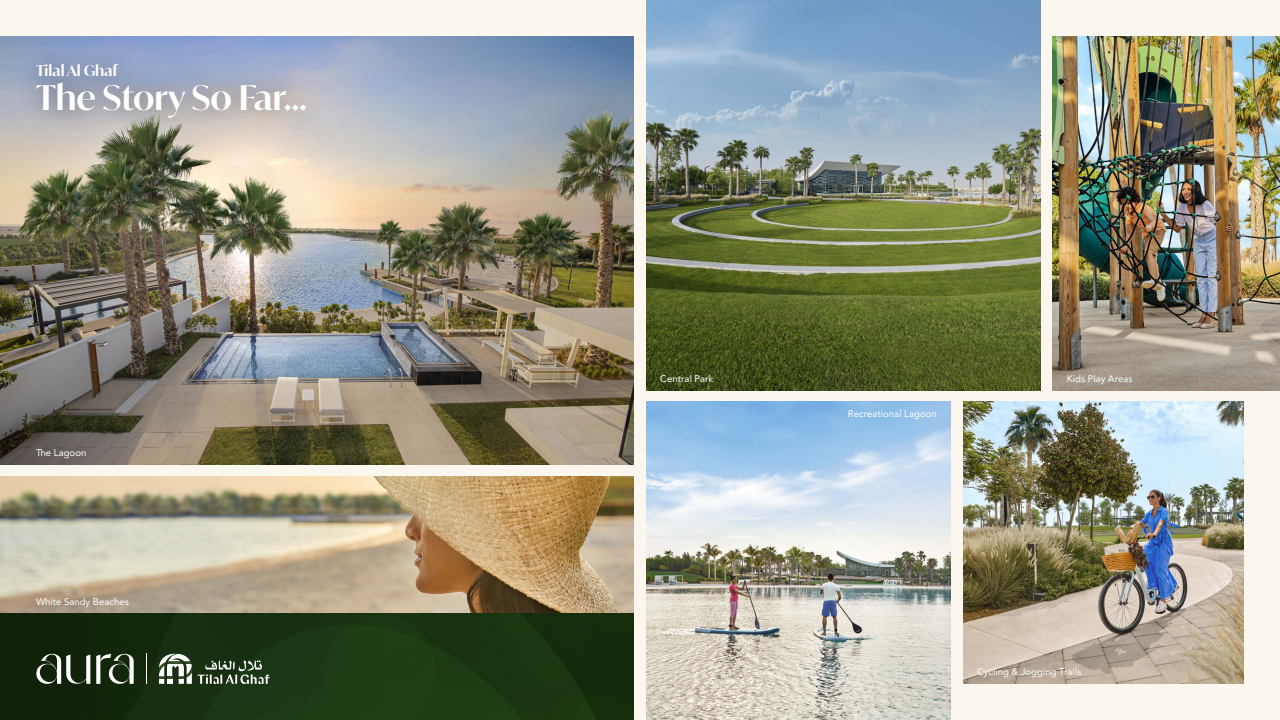
<style>
.page{position:relative;width:1280px;height:720px;background:#fbf7ee}
.page>*{position:absolute;margin:0;border:0;box-sizing:border-box;transform-origin:0 0}
.t1{font:600 34px "Ivy Mode";color:#fff}
.t2{font:600 15px "Ivy Mode";color:#fff}
.t3{font:10.5px "Bahij Janna";letter-spacing:.005em;color:#fff}
</style>
<div class="page">
<img style="left:646px;top:401px;width:305px;height:319px">
<img style="left:1053px;top:36px;width:227px;height:354px">
<img style="left:963px;top:401px;width:281px;height:283px">
<img style="left:0;top:476px;width:634px;height:138px">
<img style="left:0;top:36px;width:634px;height:429px">
<div style="left:14px;top:40px;width:314px;height:99px;background:#000;opacity:.5"></div>
<img style="left:646px;top:0;width:395px;height:390px">
<svg style="left:0;top:614px;width:634px;height:106px;background:#152c0d"></svg>
<svg style="left:0;top:625px;width:615px;height:95px;background:#183210"></svg>
<svg style="left:36px;top:654px;width:98px;height:30px;background:#576452"></svg>
<svg style="left:198px;top:660px;width:72px;height:24px;background:#51654d"></svg>
<svg style="left:159px;top:654px;width:33px;height:30px"></svg>
<hr style="left:146px;top:654px;width:1px;height:30px;background:#fff">
<p class="t2" style="left:36px;top:60px;width:83px">Tilal Al Ghaf</p>
<p class="t1" style="left:36px;top:74px;width:272px">The Story So Far...</p>
<p class="t3" style="left:36px;top:447px;width:52px">The Lagoon</p>
<p class="t3" style="left:36px;top:595px;width:94px">White Sandy Beaches</p>
<p class="t3" style="left:660px;top:372px;width:55px">Central Park</p>
<p class="t3" style="left:848px;top:407px;width:90px">Recreational Lagoon</p>
<p class="t3" style="left:1067px;top:372px;width:67px">Kids Play Areas</p>
<p class="t3" style="left:977px;top:665px;width:106px">Cycling &amp; Jogging Trails</p>
</div>
